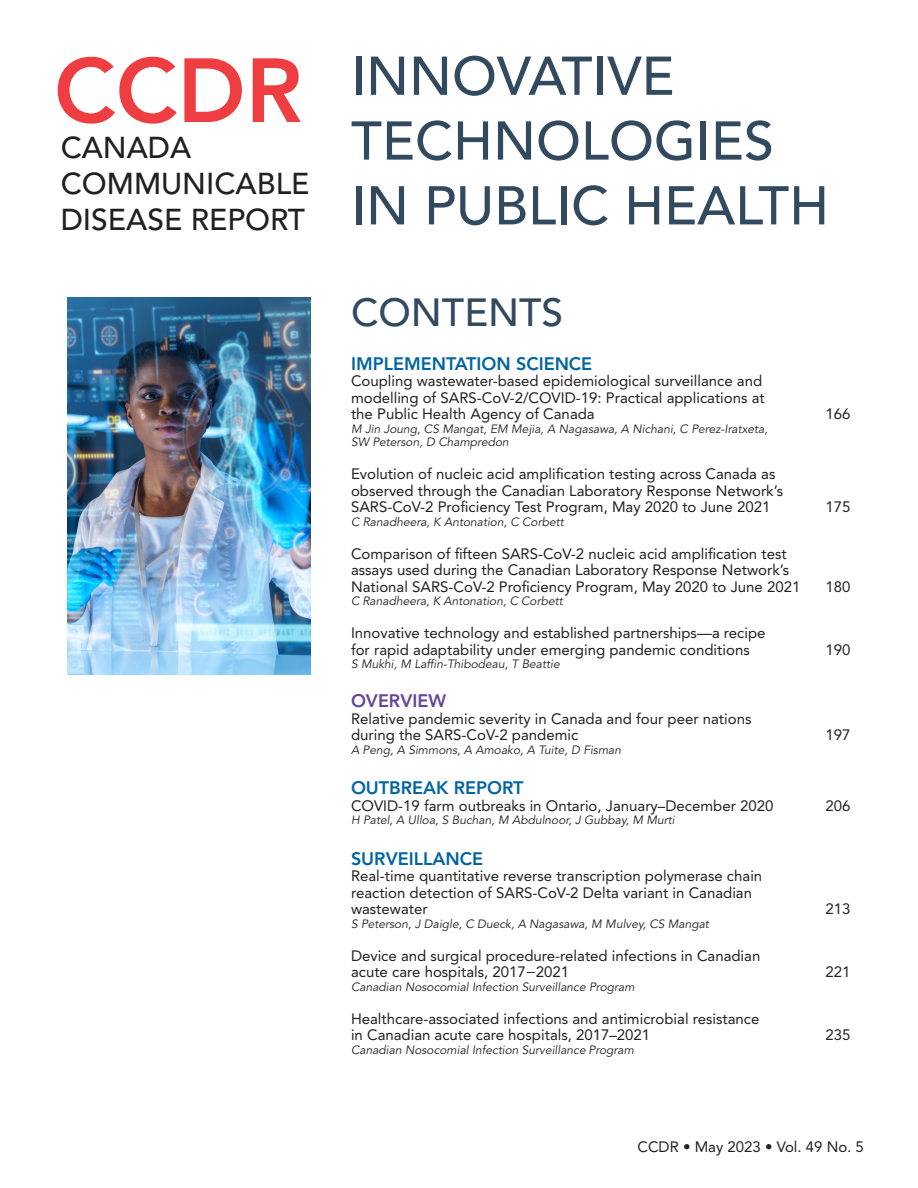
<style>
.page{position:relative;width:918px;height:1188px;background:#fff}
.page>*{position:absolute;margin:0;border:0;box-sizing:border-box;transform-origin:0 0}
.Back_Cover_-_CCDR{font:800 90px "Avenir LT Std";color:#ef3e42}
.TOC_-_Issue_Title{font:500 54px/64.8px "Avenir LT Std";color:#324a60}
.TOC_-_Issue_Title-2{font:500 39px "Avenir LT Std";color:#324a60}
.Inner_Cover_-_CCDR{font:500 30px/36px "Avenir LT Std";color:#231f20}
.t1{font:800 18px "Avenir LT Std";color:#0065a4}
.t2{font:800 18px "Avenir LT Std";color:#65449b}
.Footer_-_Right__Page{font:15px/16.5px "Avenir LT Std";color:#231f20}
.t3{font:italic 12px/13.5px "Avenir LT Std";color:#231f20}
</style>
<div class="page">
<img style="left:67px;top:297px;width:243px;height:378px">
<p class="Back_Cover_-_CCDR" style="left:54px;top:38px;width:250px">CCDR</p>
<p class="Inner_Cover_-_CCDR" style="left:61px;top:130px;width:250px">CANADA<br>COMMUNICABLE<br>DISEASE REPORT</p>
<p class="TOC_-_Issue_Title" style="left:351px;top:45px;width:480px">INNOVATIVE<br>TECHNOLOGIES<br>IN PUBLIC HEALTH</p>
<p class="TOC_-_Issue_Title-2" style="left:351px;top:290px;width:214px">CONTENTS</p>
<p class="t1" style="left:351px;top:353px;width:243px">IMPLEMENTATION SCIENCE</p>
<p class="Footer_-_Right__Page" style="left:351px;top:373px;width:415px">Coupling wastewater-based epidemiological surveillance and modelling of SARS-CoV-2/COVID-19: Practical applications at the Public Health Agency of Canada</p>
<p class="Footer_-_Right__Page" style="left:825px;top:406px;width:27px">166</p>
<p class="t3" style="left:351px;top:422px;width:418px">M Jin Joung, CS Mangat, EM Mejia, A Nagasawa, A Nichani, C Perez-Iratxeta,<br>SW Peterson, D Champredon</p>
<p class="Footer_-_Right__Page" style="left:351px;top:466px;width:434px">Evolution of nucleic acid amplification testing across Canada as observed through the Canadian Laboratory Response Network’s<br>SARS-CoV-2 Proficiency Test Program, May 2020 to June 2021</p>
<p class="Footer_-_Right__Page" style="left:825px;top:499px;width:27px">175</p>
<p class="t3" style="left:351px;top:515px;width:214px">C Ranadheera, K Antonation, C Corbett</p>
<p class="Footer_-_Right__Page" style="left:351px;top:546px;width:451px">Comparison of fifteen SARS-CoV-2 nucleic acid amplification test assays used during the Canadian Laboratory Response Network’s<br>National SARS-CoV-2 Proficiency Program, May 2020 to June 2021</p>
<p class="Footer_-_Right__Page" style="left:825px;top:579px;width:27px">180</p>
<p class="t3" style="left:351px;top:595px;width:213px">C Ranadheera, K Antonation, C Corbett</p>
<p class="Footer_-_Right__Page" style="left:351px;top:625px;width:416px">Innovative technology and established partnerships—a recipe for rapid adaptability under emerging pandemic conditions</p>
<p class="Footer_-_Right__Page" style="left:825px;top:642px;width:27px">190</p>
<p class="t3" style="left:351px;top:658px;width:210px">S Mukhi, M Laffin-Thibodeau, T Beattie</p>
<p class="t2" style="left:351px;top:691px;width:97px">OVERVIEW</p>
<p class="Footer_-_Right__Page" style="left:351px;top:711px;width:402px">Relative pandemic severity in Canada and four peer nations during the SARS-CoV-2 pandemic</p>
<p class="Footer_-_Right__Page" style="left:825px;top:727px;width:27px">197</p>
<p class="t3" style="left:351px;top:743px;width:272px">A Peng, A Simmons, A Amoako, A Tuite, D Fisman</p>
<p class="t1" style="left:351px;top:778px;width:174px">OUTBREAK REPORT</p>
<p class="Footer_-_Right__Page" style="left:351px;top:798px;width:424px">COVID-19 farm outbreaks in Ontario, January–December 2020</p>
<p class="Footer_-_Right__Page" style="left:825px;top:798px;width:27px">206</p>
<p class="t3" style="left:351px;top:814px;width:325px">H Patel, A Ulloa, S Buchan, M Abdulnoor, J Gubbay, M Murti</p>
<p class="t1" style="left:351px;top:848px;width:134px">SURVEILLANCE</p>
<p class="Footer_-_Right__Page" style="left:351px;top:868px;width:413px">Real-time quantitative reverse transcription polymerase chain reaction detection of SARS-CoV-2 Delta variant in Canadian wastewater</p>
<p class="Footer_-_Right__Page" style="left:825px;top:901px;width:27px">213</p>
<p class="t3" style="left:351px;top:917px;width:359px">S Peterson, J Daigle, C Dueck, A Nagasawa, M Mulvey, CS Mangat</p>
<p class="Footer_-_Right__Page" style="left:351px;top:948px;width:411px">Device and surgical procedure-related infections in Canadian acute care hospitals, 2017−2021</p>
<p class="t3" style="left:351px;top:980px;width:285px">Canadian Nosocomial Infection Surveillance Program</p>
<p class="Footer_-_Right__Page" style="left:351px;top:1011px;width:410px">Healthcare-associated infections and antimicrobial resistance in Canadian acute care hospitals, 2017–2021</p>
<p class="t3" style="left:351px;top:1043px;width:285px">Canadian Nosocomial Infection Surveillance Program</p>
<p class="Footer_-_Right__Page" style="left:825px;top:964px;width:27px">221</p>
<p class="Footer_-_Right__Page" style="left:825px;top:1027px;width:27px">235</p>
<p class="Footer_-_Right__Page" style="left:637px;top:1139px;width:228px">CCDR • May 2023 • Vol. 49 No. 5</p>
</div>
